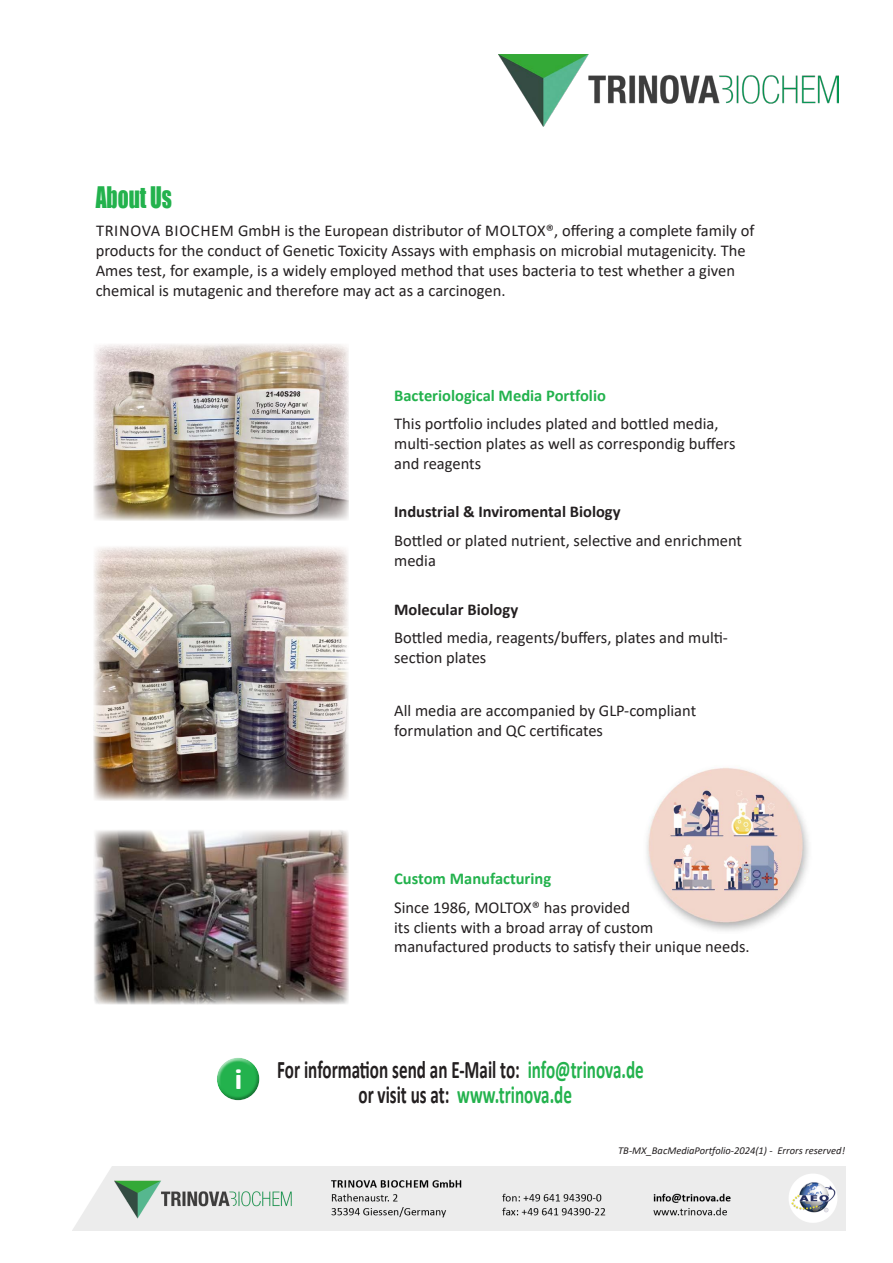
<style>
.page{position:relative;width:893px;height:1263px;background:#fff}
.page>*{position:absolute;margin:0;border:0;box-sizing:border-box;transform-origin:0 0}
.t1{font:27.3px "Impact";color:#23b24d;scale:.79 1}
.t2{font:700 25.35px "Calibri";color:#231f20;scale:.67 1}
.t3{font:700 25.2px "Calibri";color:#23b24d;scale:.68 1}
.t4{font:16.5px/19.8px "Calibri";color:#231f20}
.t5{font:700 16.5px "Calibri";color:#23b24d}
.t6{font:700 16.5px "Calibri";color:#231f20}
.t7{font:italic 10.5px "Calibri";color:#231f20}
.s1{font-size:30px;color:#fff}
.s2{font-size:25.2px;color:#23b24d}
.s3{color:#231f20}
</style>
<div class="page">
<img style="left:499px;top:54px;width:340px;height:72px">
<img style="left:646px;top:767px;width:163px;height:164px">
<img style="left:94px;top:830px;width:255px;height:175px">
<img style="left:94px;top:546px;width:255px;height:255px">
<img style="left:94px;top:344px;width:255px;height:177px">
<div style="left:215px;top:1056px;width:45px;height:35px;background:#fff;opacity:.75"></div>
<div style="left:216px;top:1064px;width:44px;height:37px;background:#939598;opacity:.75"></div>
<img style="left:72px;top:1166px;width:773px;height:65px">
<h1 class="t1" style="left:96px;top:176px;width:98px">About Us</h1>
<p class="t4" style="left:96px;top:220px;width:660px">TRINOVA BIOCHEM GmbH is the European distributor of MOLTOX®, offering a complete family of products for the conduct of Genetic Toxicity Assays with emphasis on microbial mutagenicity. The Ames test, for example, is a widely employed method that uses bacteria to test whether a given chemical is mutagenic and therefore may act as a carcinogen.</p>
<p class="t5" style="left:394px;top:384px;width:213px">Bacteriological Media Portfolio</p>
<p class="t4" style="left:394px;top:413px;width:343px">This portfolio includes plated and bottled media, multi-section plates as well as correspondig buffers and reagents</p>
<p class="t6" style="left:394px;top:500px;width:228px">Industrial &amp; Inviromental Biology</p>
<p class="t4" style="left:394px;top:530px;width:349px">Bottled or plated nutrient, selective and enrichment media</p>
<p class="t6" style="left:394px;top:598px;width:125px">Molecular Biology</p>
<p class="t4" style="left:394px;top:627px;width:335px">Bottled media, reagents/buffers, plates and multi&shy;section plates</p>
<p class="t4" style="left:394px;top:700px;width:304px">All media are accompanied by GLP-compliant formulation and QC certificates</p>
<p class="t5" style="left:394px;top:867px;width:159px">Custom Manufacturing</p>
<p class="t4" style="left:394px;top:897px;width:357px">Since 1986, MOLTOX® has provided<br>its clients with a broad array of custom manufactured products to satisfy their unique needs.</p>
<h2 class="t2" style="left:234px;top:1051px;width:613px"><span class="s1">i</span> For information send an E-Mail to: <span class="s2">info@trinova.de</span></h2>
<h3 class="t3" style="left:358px;top:1077px;width:316px"><span class="s3">or visit us at:</span> www.trinova.de</h3>
<p class="t7" style="left:618px;top:1143px;width:228px">TB-MX_BacMediaPortfolio-2024(1) - Errors reserved!</p>
</div>
